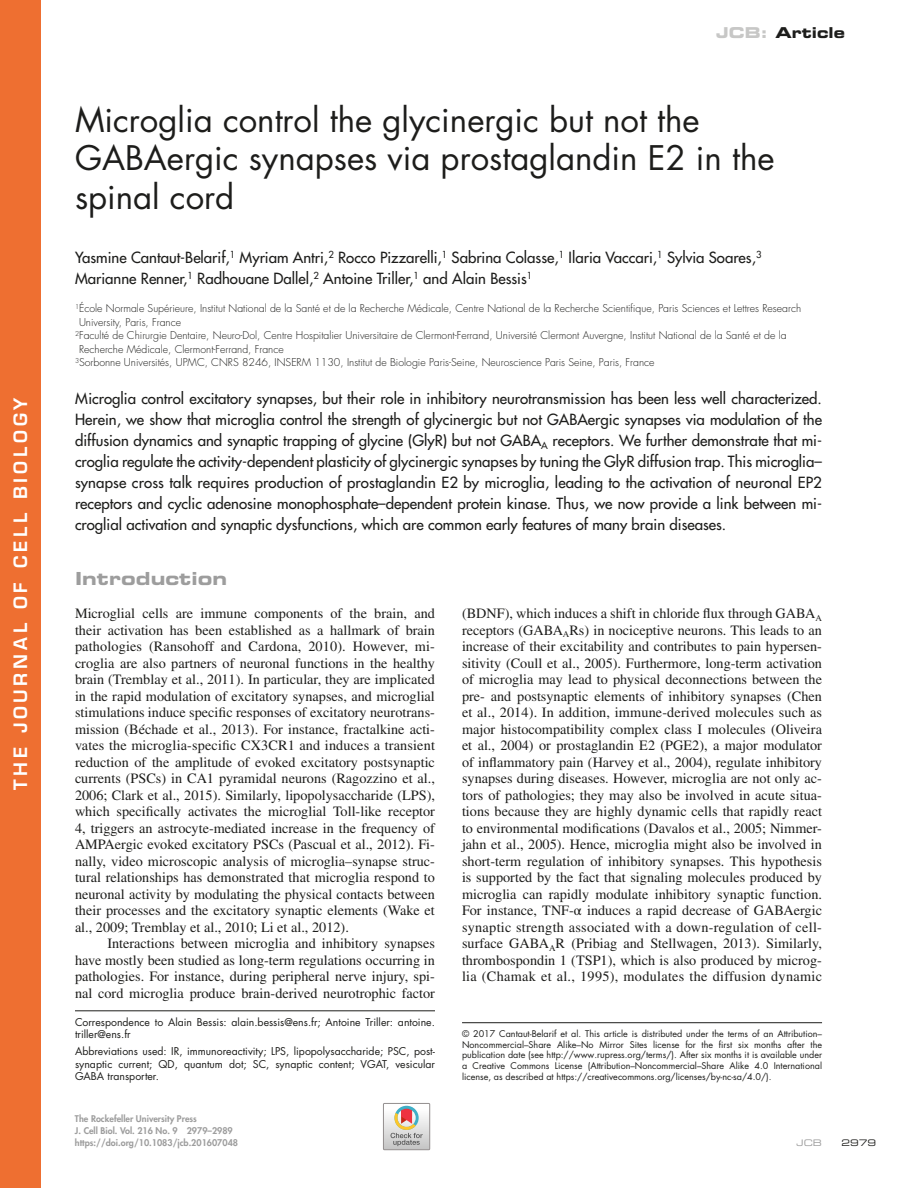
<style>
.page{position:relative;width:918px;height:1188px;background:#fff}
.page>*{position:absolute;margin:0;border:0;box-sizing:border-box;transform-origin:0 0}
.t1{font:33px/38.2px "Futura Std";color:#1d1d1b}
.t2{font:600 18px "Eurostile LT Std";letter-spacing:.205em;color:#fff}
.t3{font:18px "Eurostile LT Std Bold Ex 2";letter-spacing:.005em;color:#9d9d9d}
.t4{font:500 15px/21px "Futura Std";color:#1d1d1b;text-align:justify}
.t5{font:15px "Eurostile LT Std Bold Ex 2";color:#1d1d1b}
.t6{font:14.25px/16.5px "Times LT Std";color:#1d1d1b;text-align:justify}
.t7{font:300 10.5px "Futura Std";color:#1d1d1b}
.t8{font:10.5px/12.5px "Futura Std";color:#1d1d1b}
.t9{font:9px/10.8px "Futura Std";color:#1d1d1b;text-align:justify}
.t10{font:800 9px/12px "Futura Std";color:#9d9d9d}
.t11{font:9px "Eurostile LT Std Ex 2";color:#1d1d1b}
.t12{font:9px "Eurostile LT Std Ex 2";color:#9d9d9d}
.s1{color:#c7c7c6}
.s2{font-family:"STIX General"}
</style>
<div class="page">
<div style="left:0;top:0;width:40px;height:1188px;background:#ee6f31"></div>
<svg style="left:383px;top:1103px;width:47px;height:47px"></svg>
<hr style="left:75px;top:1011px;width:360px;height:1px;background:#1d1d1b">
<hr style="left:462px;top:1022px;width:360px;height:1px;background:#1d1d1b">
<p class="t2" style="left:9px;top:790px;width:395px;rotate:-90deg">THE JOURNAL OF CELL BIOLOGY</p>
<p class="t5" style="left:716px;top:22px;width:130px"><span class="s1">JCB:</span> Article</p>
<h1 class="t1" style="left:75px;top:101px;width:701px">Microglia control the glycinergic but not the<br>GABAergic synapses via prostaglandin E2 in the spinal cord</h1>
<p class="t4" style="left:75px;top:247px;width:688px">Yasmine Cantaut‑Belarif,<sup>1</sup> Myriam Antri,<sup>2</sup> Rocco Pizzarelli,<sup>1</sup> Sabrina Colasse,<sup>1</sup> Ilaria Vaccari,<sup>1</sup> Sylvia Soares,<sup>3<br></sup>Marianne Renner,<sup>1</sup> Radhouane Dallel,<sup>2</sup> Antoine Triller,<sup>1</sup> and Alain Bessis<sup>1</sup></p>
<p class="t7" style="left:75px;top:302px;width:728px"><sup>1</sup>École Normale Supérieure, Institut National de la Santé et de la Recherche Médicale, Centre National de la Recherche Scientifique, Paris Sciences et Lettres Research</p>
<p class="t7" style="left:79px;top:316px;width:104px">University, Paris, France</p>
<p class="t7" style="left:75px;top:329px;width:713px"><sup>2</sup>Faculté de Chirurgie Dentaire, Neuro-Dol, Centre Hospitalier Universitaire de Clermont-Ferrand, Université Clermont Auvergne, Institut National de la Santé et de la</p>
<p class="t7" style="left:79px;top:343px;width:206px">Recherche Médicale, Clermont-Ferrand, France</p>
<p class="t7" style="left:75px;top:356px;width:581px"><sup>3</sup>Sorbonne Universités, UPMC, CNRS 8246, INSERM 1130, Institut de Biologie Paris-Seine, Neuroscience Paris Seine, Paris, France</p>
<p class="t4" style="left:75px;top:388px;width:749px">Microglia control excitatory synapses, but their role in inhibitory neurotransmission has been less well characterized.<br>Herein, we show that microglia control the strength of glycinergic but not GABAergic synapses via modulation of the diffusion dynamics and synaptic trapping of glycine (GlyR) but not GABA<sub>A</sub> receptors. We further demonstrate that mi&shy;croglia regulate the activity-dependent plasticity of glycinergic synapses by tuning the GlyR diffusion trap. This microglia– synapse cross talk requires production of prostaglandin E2 by microglia, leading to the activation of neuronal EP2 receptors and cyclic adenosine monophosphate–dependent protein kinase. Thus, we now provide a link between mi&shy;croglial activation and synaptic dysfunctions, which are common early features of many brain diseases.</p>
<p class="t3" style="left:75px;top:566px;width:154px">Introduction</p>
<p class="t6" style="left:75px;top:605px;width:362px">Microglial cells are immune components of the brain, and their activation has been established as a hallmark of brain pathologies (Ransohoff and Cardona, 2010). However, mi&shy;croglia are also partners of neuronal functions in the healthy brain (Tremblay et al., 2011). In particular, they are implicated in the rapid modulation of excitatory synapses, and microglial stimulations induce specific responses of excitatory neurotrans&shy;mission (Béchade et al., 2013). For instance, fractalkine acti&shy;vates the microglia-specific CX3CR1 and induces a transient reduction of the amplitude of evoked excitatory postsynaptic currents (PSCs) in CA1 pyramidal neurons (Ragozzino et al., 2006; Clark et al., 2015). Similarly, lipopolysaccharide (LPS), which specifically activates the microglial Toll-like receptor 4, triggers an astrocyte-mediated increase in the frequency of AMPAergic evoked excitatory PSCs (Pascual et al., 2012). Fi&shy;nally, video microscopic analysis of microglia–synapse struc&shy;tural relationships has demonstrated that microglia respond to neuronal activity by modulating the physical contacts between their processes and the excitatory synaptic elements (Wake et al., 2009; Tremblay et al., 2010; Li et al., 2012).</p>
<p class="t6" style="left:75px;top:935px;width:362px;text-indent:32px">Interactions between microglia and inhibitory synapses have mostly been studied as long-term regulations occurring in pathologies. For instance, during peripheral nerve injury, spi&shy;nal cord microglia produce brain-derived neurotrophic factor</p>
<p class="t8" style="left:75px;top:1016px;width:361px">Correspondence to Alain Bessis: alain.bessis@ens.fr; Antoine Triller: antoine. triller@ens.fr</p>
<p class="t8" style="left:75px;top:1045px;width:362px;text-align:justify">Abbreviations used: IR, immunoreactivity; LPS, lipopolysaccharide; PSC, post&shy;synaptic current; QD, quantum dot; SC, synaptic content; VGAT, vesicular GABA transporter.</p>
<p class="t10" style="left:75px;top:1112px;width:165px">The Rockefeller University Press<br>J. Cell Biol. Vol. 216 No. 9 2979–2989 https://doi.org/10.1083/jcb.201607048</p>
<p class="t6" style="left:462px;top:605px;width:362px">(BDNF), which induces a shift in chloride flux through GABA<sub>A </sub>receptors (GABA<sub>A</sub>Rs) in nociceptive neurons. This leads to an increase of their excitability and contributes to pain hypersen&shy;sitivity (Coull et al., 2005). Furthermore, long-term activation of microglia may lead to physical deconnections between the pre- and postsynaptic elements of inhibitory synapses (Chen et al., 2014). In addition, immune-derived molecules such as major histocompatibility complex class I molecules (Oliveira et al., 2004) or prostaglandin E2 (PGE2), a major modulator of inflammatory pain (Harvey et al., 2004), regulate inhibitory synapses during diseases. However, microglia are not only ac&shy;tors of pathologies; they may also be involved in acute situa&shy;tions because they are highly dynamic cells that rapidly react to environmental modifications (Davalos et al., 2005; Nimmer&shy;jahn et al., 2005). Hence, microglia might also be involved in short-term regulation of inhibitory synapses. This hypothesis is supported by the fact that signaling molecules produced by microglia can rapidly modulate inhibitory synaptic function.<br>For instance, TNF-<span class="s2">α</span> induces a rapid decrease of GABAergic synaptic strength associated with a down-regulation of cell&shy;surface GABA<sub>A</sub>R (Pribiag and Stellwagen, 2013). Similarly, thrombospondin 1 (TSP1), which is also produced by microg&shy;lia (Chamak et al., 1995), modulates the diffusion dynamic</p>
<p class="t9" style="left:462px;top:1028px;width:362px">© 2017 Cantaut-Belarif et al. This article is distributed under the terms of an Attribution– Noncommercial–Share Alike–No Mirror Sites license for the first six months after the publication date (see http://www.rupress.org/terms/). After six months it is available under a Creative Commons License (Attribution–Noncommercial–Share Alike 4.0 International license, as described at https://creativecommons.org/licenses/by-nc-sa/4.0/).</p>
<p class="t12" style="left:796px;top:1136px;width:27px">JCB</p>
<p class="t11" style="left:842px;top:1136px;width:36px">2979</p>
</div>
